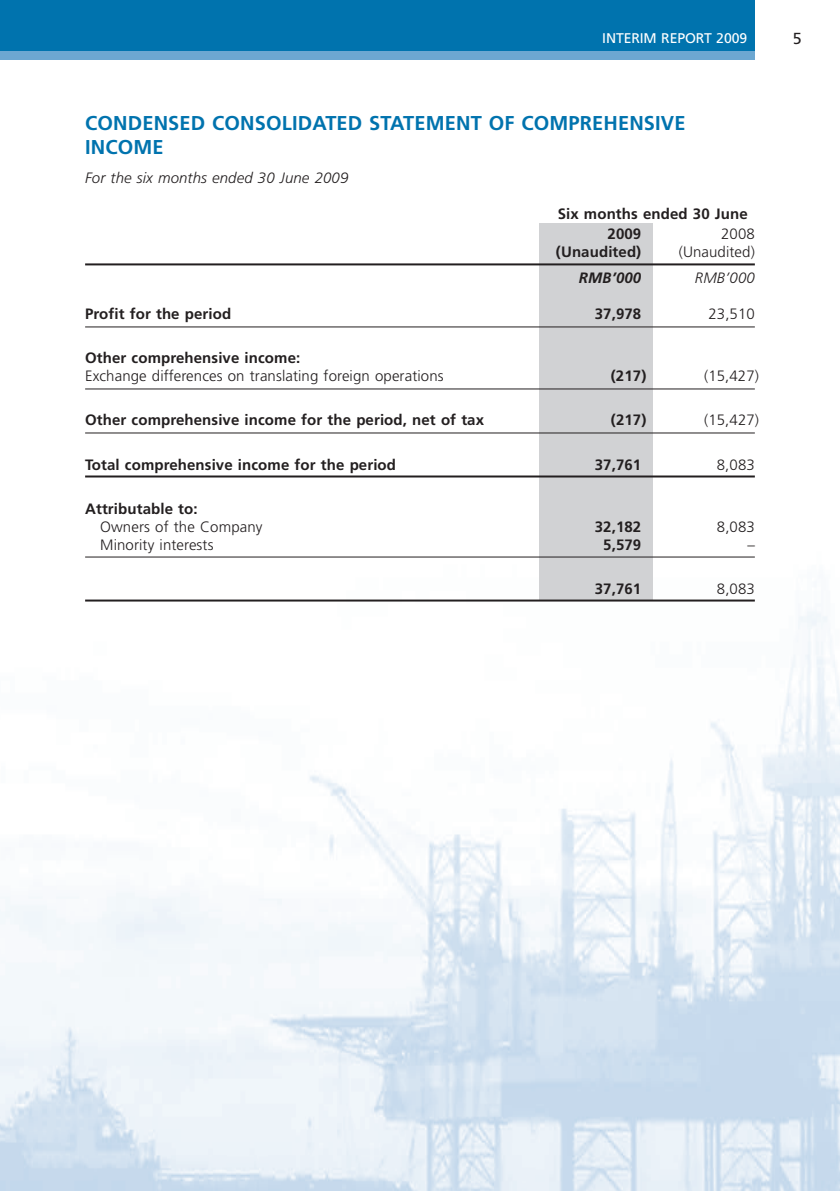
<style>
.page{position:relative;width:840px;height:1191px;background:#fff}
.page>*{position:absolute;margin:0;border:0;box-sizing:border-box;transform-origin:0 0}
.t1{font:700 20px/24px "Frutiger LT Std";letter-spacing:.005em;color:#0073ae}
.t2{font:700 15px/20px "Frutiger LT Std";letter-spacing:.005em;color:#231f20}
.t3{font:300 15px "Frutiger LT Std";letter-spacing:.005em;color:#231f20}
.t4{font:italic 300 15px "Frutiger LT Std";letter-spacing:.005em;color:#231f20}
.t5{font:italic 700 15px "Frutiger LT Std";letter-spacing:.005em;color:#231f20}
.t6{font:14px "Frutiger LT Std";letter-spacing:-.01em;color:#fff}
</style>
<div class="page">
<img style="left:0;top:0;width:839px;height:1191px">
<div style="left:0;top:0;width:754px;height:51px;background:#0073ae"></div>
<div style="left:0;top:51px;width:754px;height:9px;background:#6da7d1"></div>
<div style="left:539px;top:223px;width:113px;height:377px;background:#d1d2d4"></div>
<hr style="left:85px;top:263px;width:669px;height:2px;background:#231f20">
<hr style="left:85px;top:326px;width:669px;height:1px;background:#231f20">
<hr style="left:85px;top:388px;width:669px;height:1px;background:#231f20">
<hr style="left:85px;top:432px;width:669px;height:1px;background:#231f20">
<hr style="left:85px;top:475px;width:669px;height:2px;background:#231f20">
<hr style="left:85px;top:556px;width:669px;height:1px;background:#231f20">
<hr style="left:85px;top:599px;width:669px;height:2px;background:#231f20">
<svg style="left:793px;top:33px;width:7px;height:11px"></svg>
<p class="t6" style="left:602px;top:30px;width:146px">INTERIM REPORT 2009</p>
<h1 class="t1" style="left:85px;top:111px;width:601px">CONDENSED CONSOLIDATED STATEMENT OF COMPREHENSIVE<br>INCOME</h1>
<p class="t4" style="left:85px;top:170px;width:264px">For the six months ended 30 June 2009</p>
<p class="t2" style="left:607px;top:204px;width:142px;text-indent:-50px">Six months ended 30 June<br>2009</p>
<p class="t3" style="left:720px;top:226px;width:35px">2008</p>
<p class="t2" style="left:555px;top:242px;width:87px">(Unaudited)</p>
<p class="t3" style="left:678px;top:244px;width:78px">(Unaudited)</p>
<p class="t5" style="left:578px;top:269px;width:64px">RMB’000</p>
<p class="t4" style="left:694px;top:270px;width:61px">RMB’000</p>
<p class="t2" style="left:85px;top:304px;width:148px">Profit for the period</p>
<p class="t2" style="left:594px;top:304px;width:48px">37,978</p>
<p class="t3" style="left:708px;top:306px;width:48px">23,510</p>
<p class="t2" style="left:85px;top:348px;width:216px">Other comprehensive income:</p>
<p class="t3" style="left:85px;top:368px;width:360px">Exchange differences on translating foreign operations</p>
<p class="t2" style="left:610px;top:366px;width:37px">(217)</p>
<p class="t3" style="left:703px;top:368px;width:56px">(15,427)</p>
<p class="t2" style="left:85px;top:410px;width:400px">Other comprehensive income for the period, net of tax</p>
<p class="t2" style="left:610px;top:410px;width:37px">(217)</p>
<p class="t3" style="left:703px;top:412px;width:56px">(15,427)</p>
<p class="t2" style="left:85px;top:454px;width:312px">Total comprehensive income for the period</p>
<p class="t2" style="left:594px;top:454px;width:48px">37,761</p>
<p class="t3" style="left:716px;top:456px;width:39px">8,083</p>
<p class="t2" style="left:85px;top:498px;width:114px">Attributable to:</p>
<p class="t3" style="left:100px;top:518px;width:164px">Owners of the Company</p>
<p class="t2" style="left:594px;top:516px;width:48px">32,182</p>
<p class="t3" style="left:716px;top:518px;width:39px">8,083</p>
<p class="t3" style="left:100px;top:536px;width:115px">Minority interests</p>
<p class="t2" style="left:603px;top:534px;width:39px">5,579</p>
<p class="t3" style="left:747px;top:536px;width:9px">–</p>
<p class="t2" style="left:594px;top:578px;width:48px">37,761</p>
<p class="t3" style="left:716px;top:580px;width:39px">8,083</p>
</div>
